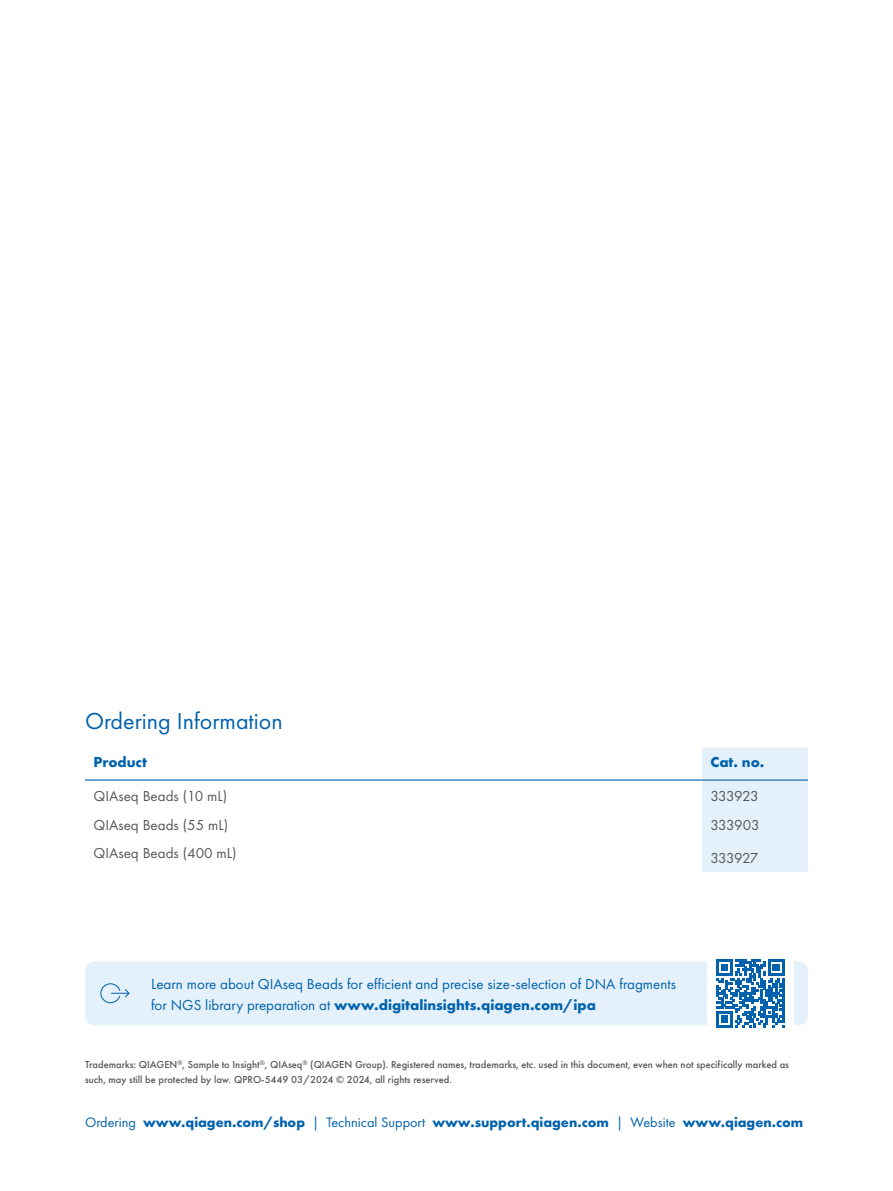
<style>
.page{position:relative;width:893px;height:1191px;background:#fff}
.page>*{position:absolute;margin:0;border:0;box-sizing:border-box;transform-origin:0 0}
.t1{font:24px "Futura PT";color:#0062ad}
.t2{font:15px/21px "Futura PT";color:#0062ad}
.t3{font:15px "Futura PT";color:#555756}
.t4{font:700 15px "Futura PT";color:#0062ad}
.t5{font:700 14.25px "Futura PT";color:#0062ad}
.t6{font:500 10.5px/14.7px "Futura PT";color:#555756}
.s1{font-weight:700}
.s2{font-weight:400}
</style>
<div class="page">
<div style="left:85px;top:961px;width:723px;height:64px;background:#e4f0fa;border-radius:10px"></div>
<svg style="left:100px;top:983px;width:30px;height:20px"></svg>
<div style="left:707px;top:950px;width:87px;height:86px;background:#fff"></div>
<svg style="left:716px;top:959px;width:68px;height:68px"></svg>
<div style="left:702px;top:747px;width:106px;height:124px;background:#e4f0fa"></div>
<hr style="left:85px;top:779px;width:303px;height:1px;background:#0062ad">
<hr style="left:388px;top:779px;width:314px;height:1px;background:#0062ad">
<hr style="left:702px;top:779px;width:106px;height:1px;background:#0062ad">
<h1 class="t1" style="left:85px;top:707px;width:199px">Ordering Information</h1>
<h2 class="t4" style="left:94px;top:752px;width:55px">Product</h2>
<h2 class="t4" style="left:710px;top:752px;width:55px">Cat. no.</h2>
<h2 class="t3" style="left:94px;top:786px;width:135px">QIAseq Beads (10 mL)</h2>
<h2 class="t3" style="left:710px;top:786px;width:50px">333923</h2>
<h2 class="t3" style="left:94px;top:816px;width:136px">QIAseq Beads (55 mL)</h2>
<h2 class="t3" style="left:710px;top:816px;width:51px">333903</h2>
<h2 class="t3" style="left:94px;top:844px;width:145px">QIAseq Beads (400 mL)</h2>
<h2 class="t3" style="left:710px;top:849px;width:49px">333927</h2>
<h2 class="t2" style="left:151px;top:973px;width:526px">Learn more about QIAseq Beads for efficient and precise size-selection of DNA fragments for NGS library preparation at <span class="s1">www.digitalinsights.qiagen.com/ipa</span></h2>
<p class="t6" style="left:85px;top:1057px;width:705px">Trademarks: QIAGEN<sup>®</sup>, Sample to Insight<sup>®</sup>, QIAseq<sup>®</sup> (QIAGEN Group). Registered names, trademarks, etc. used in this document, even when not specifically marked as such, may still be protected by law. QPRO-5449 03/2024 © 2024, all rights reserved.</p>
<h3 class="t5" style="left:85px;top:1112px;width:720px"><span class="s2">Ordering</span> www.qiagen.com/shop <span class="s2">| Technical Support</span> www.support.qiagen.com <span class="s2">| Website</span> www.qiagen.com</h3>
</div>
